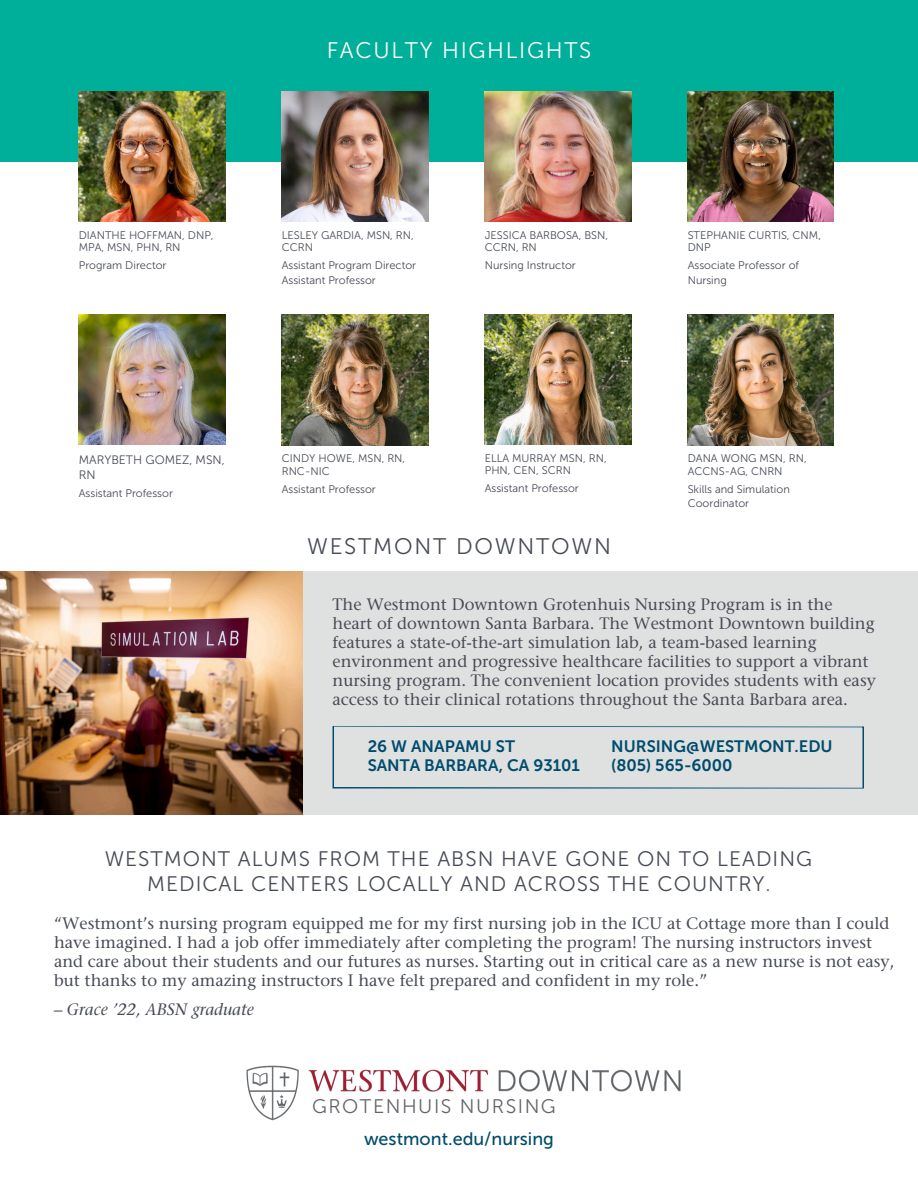
<style>
.page{position:relative;width:918px;height:1188px;background:#fff}
.page>*{position:absolute;margin:0;border:0;box-sizing:border-box;transform-origin:0 0}
.t1{font:22.5px "Museo Sans 300";letter-spacing:.075em;color:#fff}
.t2{font:22.5px "Museo Sans 300";letter-spacing:.08em;color:#474b55}
.t3{font:21px "Museo Sans 300";letter-spacing:.045em;color:#474b55}
.t4{font:19.65px "Museo Sans 300";letter-spacing:.08em;color:#63656a}
.t5{font:18px "Museo Sans 500";color:#004c6d}
.t6{font:500 16.5px/19.2px "Stone Serif Std";color:#474b55}
.t7{font:16.5px/19.2px "Museo Sans 700";color:#004c6d}
.t8{font:italic 500 16.5px "Stone Serif Std";color:#474b55}
.t9{font:12.15px/14.7px "Museo Sans 300";color:#474b55}
.t10{font:11.1px/12.3px "Museo Sans 300";color:#474b55}
</style>
<div class="page">
<div style="left:0;top:0;width:918px;height:162px;background:#00af99"></div>
<div style="left:107px;top:571px;width:811px;height:244px;background:#dfe1e0"></div>
<img style="left:0;top:571px;width:303px;height:243px">
<svg style="left:333px;top:726px;width:531px;height:63px"></svg>
<img style="left:688px;top:315px;width:146px;height:130px">
<img style="left:282px;top:91px;width:146px;height:131px">
<img style="left:485px;top:314px;width:146px;height:131px">
<img style="left:282px;top:315px;width:146px;height:130px">
<img style="left:485px;top:91px;width:146px;height:131px">
<img style="left:688px;top:91px;width:146px;height:131px">
<img style="left:79px;top:91px;width:146px;height:131px">
<img style="left:79px;top:314px;width:146px;height:131px">
<img style="left:246px;top:1065px;width:435px;height:56px">
<p class="t1" style="left:327px;top:36px;width:266px">FACULTY HIGHLIGHTS</p>
<p class="t10" style="left:79px;top:229px;width:136px">DIANTHE HOFFMAN, DNP,<br>MPA, MSN, PHN, RN</p>
<p class="t10" style="left:79px;top:259px;width:89px">Program Director</p>
<p class="t10" style="left:282px;top:229px;width:134px">LESLEY GARDIA, MSN, RN,<br>CCRN</p>
<p class="t10" style="left:282px;top:259px;width:136px">Assistant Program Director</p>
<p class="t10" style="left:282px;top:274px;width:96px">Assistant Professor</p>
<h1 class="t10" style="left:485px;top:229px;width:125px">JESSICA BARBOSA, BSN,<br>CCRN, RN</h1>
<p class="t10" style="left:485px;top:259px;width:93px">Nursing Instructor</p>
<h1 class="t10" style="left:688px;top:229px;width:135px">STEPHANIE CURTIS, CNM,<br>DNP</h1>
<h1 class="t10" style="left:688px;top:259px;width:113px">Associate Professor of</h1>
<h5 class="t10" style="left:688px;top:274px;width:41px">Nursing</h5>
<p class="t9" style="left:79px;top:453px;width:147px">MARYBETH GOMEZ, MSN,<br>RN</p>
<p class="t10" style="left:79px;top:487px;width:96px">Assistant Professor</p>
<p class="t10" style="left:282px;top:453px;width:125px">CINDY HOWE, MSN, RN,<br>RNC-NIC</p>
<p class="t10" style="left:282px;top:483px;width:96px">Assistant Professor</p>
<p class="t10" style="left:485px;top:452px;width:123px">ELLA MURRAY MSN, RN,<br>PHN, CEN, SCRN</p>
<p class="t10" style="left:485px;top:482px;width:96px">Assistant Professor</p>
<p class="t2" style="left:307px;top:533px;width:306px">WESTMONT DOWNTOWN</p>
<h5 class="t10" style="left:688px;top:453px;width:121px">DANA WONG MSN, RN,<br>ACCNS-AG, CNRN</h5>
<h4 class="t10" style="left:688px;top:483px;width:104px">Skills and Simulation</h4>
<h4 class="t10" style="left:688px;top:498px;width:63px">Coordinator</h4>
<p class="t6" style="left:333px;top:596px;width:545px">The Westmont Downtown Grotenhuis Nursing Program is in the heart of downtown Santa Barbara. The Westmont Downtown building features a state-of-the-art simulation lab, a team-based learning environment and progressive healthcare facilities to support a vibrant nursing program. The convenient location provides students with easy access to their clinical rotations throughout the Santa Barbara area.</p>
<h6 class="t7" style="left:368px;top:737px;width:214px">26 W ANAPAMU ST<br>SANTA BARBARA, CA 93101</h6>
<p class="t7" style="left:611px;top:737px;width:223px">NURSING@WESTMONT.EDU (805) 565-6000</p>
<p class="t3" style="left:105px;top:846px;width:709px">WESTMONT ALUMS FROM THE ABSN HAVE GONE ON TO LEADING</p>
<p class="t3" style="left:147px;top:871px;width:625px">MEDICAL CENTERS LOCALLY AND ACROSS THE COUNTRY.</p>
<p class="t6" style="left:54px;top:915px;width:842px">“Westmont’s nursing program equipped me for my first nursing job in the ICU at Cottage more than I could have imagined. I had a job offer immediately after completing the program! The nursing instructors invest and care about their students and our futures as nurses. Starting out in critical care as a new nurse is not easy, but thanks to my amazing instructors I have felt prepared and confident in my role.”</p>
<p class="t8" style="left:54px;top:1003px;width:201px">– Grace ’22, ABSN graduate</p>
<h2 class="t4" style="left:312px;top:1095px;width:245px">GROTENHUIS NURSING</h2>
<h3 class="t5" style="left:364px;top:1128px;width:191px">westmont.edu/nursing</h3>
</div>
